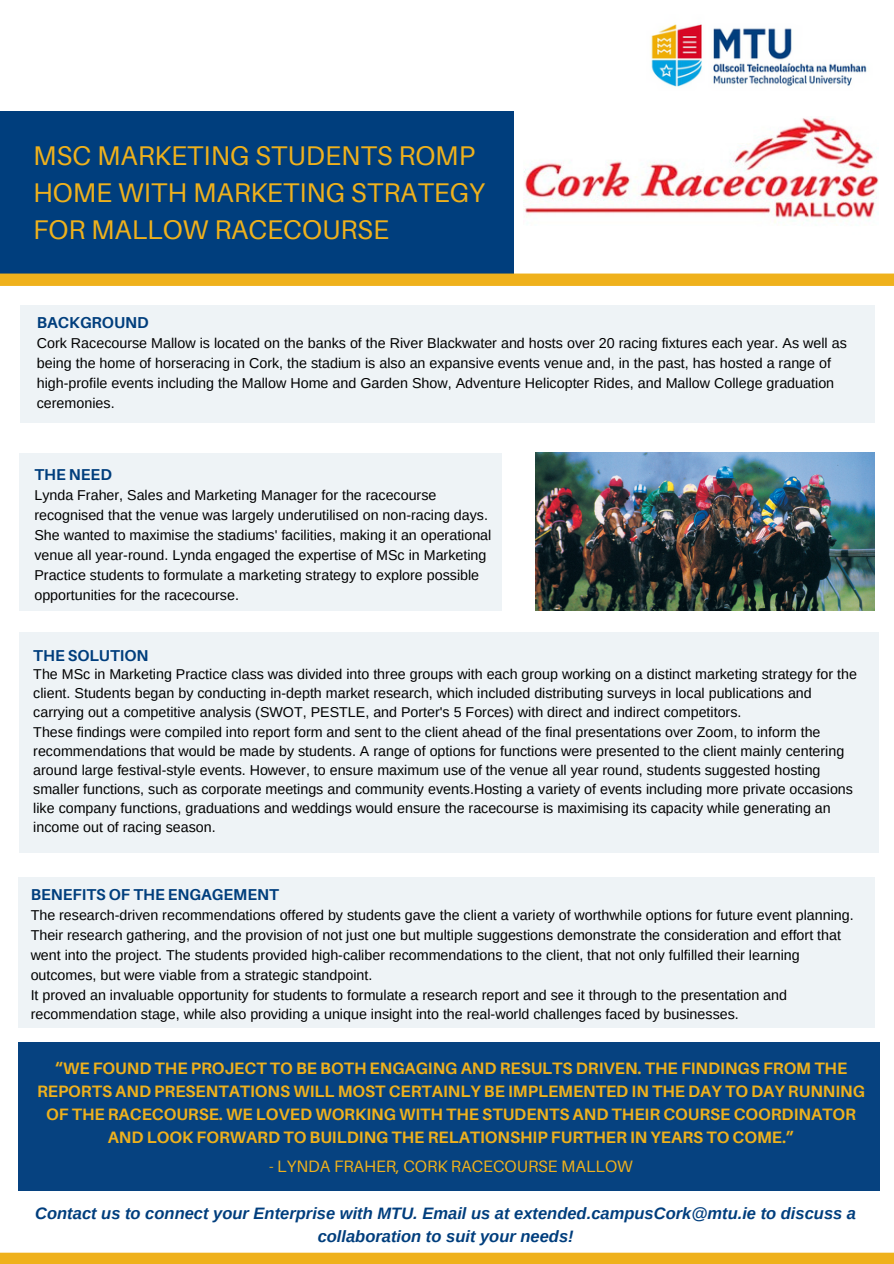
<style>
.page{position:relative;width:894px;height:1264px;background:#fff}
.page>*{position:absolute;margin:0;border:0;box-sizing:border-box;transform-origin:0 0}
.t1{font:27px/37.2px "Aileron";color:#efb11c}
.t2{font:700 16.5px/23px "Aileron";color:#efb11c;text-align:center}
.t3{font:italic 700 16.5px/22.5px "Arimo";color:#003e7d;text-align:center}
.t4{font:16.5px "Aileron";color:#efb11c}
.t5{font:700 15.75px "Aileron";color:#003e7d}
.t6{font:14.25px/20px "Arimo";color:#000}
</style>
<div class="page">
<img style="left:651px;top:23px;width:216px;height:65px">
<div style="left:0;top:1252px;width:893px;height:11px;background:#efb11c"></div>
<div style="left:0;top:111px;width:893px;height:162px;background:#003e7d"></div>
<div style="left:514px;top:98px;width:379px;height:181px;background:#fff"></div>
<div style="left:0;top:273px;width:893px;height:13px;background:#efb11c"></div>
<div style="left:18px;top:1041px;width:860px;height:149px;background:#003e7d"></div>
<div style="left:20px;top:305px;width:854px;height:117px;background:#eef3f6"></div>
<img style="left:523px;top:117px;width:355px;height:109px">
<div style="left:19px;top:452px;width:482px;height:158px;background:#eef3f6"></div>
<img style="left:535px;top:452px;width:339px;height:158px">
<div style="left:18px;top:876px;width:856px;height:151px;background:#eef3f6"></div>
<div style="left:19px;top:632px;width:859px;height:221px;background:#eef3f6"></div>
<h1 class="t1" style="left:33px;top:136px;width:453px">MSC MARKETING STUDENTS ROMP<br>HOME WITH MARKETING STRATEGY<br>FOR MALLOW RACECOURSE</h1>
<p class="t5" style="left:37px;top:312px;width:113px">BACKGROUND</p>
<p class="t6" style="left:37px;top:333px;width:811px">Cork Racecourse Mallow is located on the banks of the River Blackwater and hosts over 20 racing fixtures each year. As well as being the home of horseracing in Cork, the stadium is also an expansive events venue and, in the past, has hosted a range of high-profile events including the Mallow Home and Garden Show, Adventure Helicopter Rides, and Mallow College graduation ceremonies.</p>
<p class="t5" style="left:34px;top:465px;width:79px">THE NEED</p>
<p class="t6" style="left:34px;top:485px;width:458px">Lynda Fraher, Sales and Marketing Manager for the racecourse recognised that the venue was largely underutilised on non-racing days.<br>She wanted to maximise the stadiums' facilities, making it an operational venue all year-round. Lynda engaged the expertise of MSc in Marketing Practice students to formulate a marketing strategy to explore possible opportunities for the racecourse.</p>
<p class="t5" style="left:33px;top:645px;width:117px">THE SOLUTION</p>
<p class="t6" style="left:33px;top:664px;width:824px;line-height:19.2px">The MSc in Marketing Practice class was divided into three groups with each group working on a distinct marketing strategy for the client. Students began by conducting in-depth market research, which included distributing surveys in local publications and carrying out a competitive analysis (SWOT, PESTLE, and Porter's 5 Forces) with direct and indirect competitors.<br>These findings were compiled into report form and sent to the client ahead of the final presentations over Zoom, to inform the recommendations that would be made by students. A range of options for functions were presented to the client mainly centering around large festival-style events. However, to ensure maximum use of the venue all year round, students suggested hosting smaller functions, such as corporate meetings and community events.Hosting a variety of events including more private occasions like company functions, graduations and weddings would ensure the racecourse is maximising its capacity while generating an income out of racing season.</p>
<p class="t5" style="left:31px;top:884px;width:250px">BENEFITS OF THE ENGAGEMENT</p>
<p class="t6" style="left:31px;top:905px;width:824px">The research-driven recommendations offered by students gave the client a variety of worthwhile options for future event planning.<br>Their research gathering, and the provision of not just one but multiple suggestions demonstrate the consideration and effort that went into the project. The students provided high-caliber recommendations to the client, that not only fulfilled their learning outcomes, but were viable from a strategic standpoint.<br>It proved an invaluable opportunity for students to formulate a research report and see it through to the presentation and recommendation stage, while also providing a unique insight into the real-world challenges faced by businesses.</p>
<p class="t2" style="left:37px;top:1056px;width:829px">“WE FOUND THE PROJECT TO BE BOTH ENGAGING AND RESULTS DRIVEN. THE FINDINGS FROM THE REPORTS AND PRESENTATIONS WILL MOST CERTAINLY BE IMPLEMENTED IN THE DAY TO DAY RUNNING OF THE RACECOURSE. WE LOVED WORKING WITH THE STUDENTS AND THEIR COURSE COORDINATOR AND LOOK FORWARD TO BUILDING THE RELATIONSHIP FURTHER IN YEARS TO COME.”</p>
<p class="t4" style="left:269px;top:1155px;width:365px">- LYNDA FRAHER, CORK RACECOURSE MALLOW</p>
<p class="t3" style="left:35px;top:1202px;width:822px">Contact us to connect your Enterprise with MTU. Email us at extended.campusCork@mtu.ie to discuss a collaboration to suit your needs!</p>
</div>
